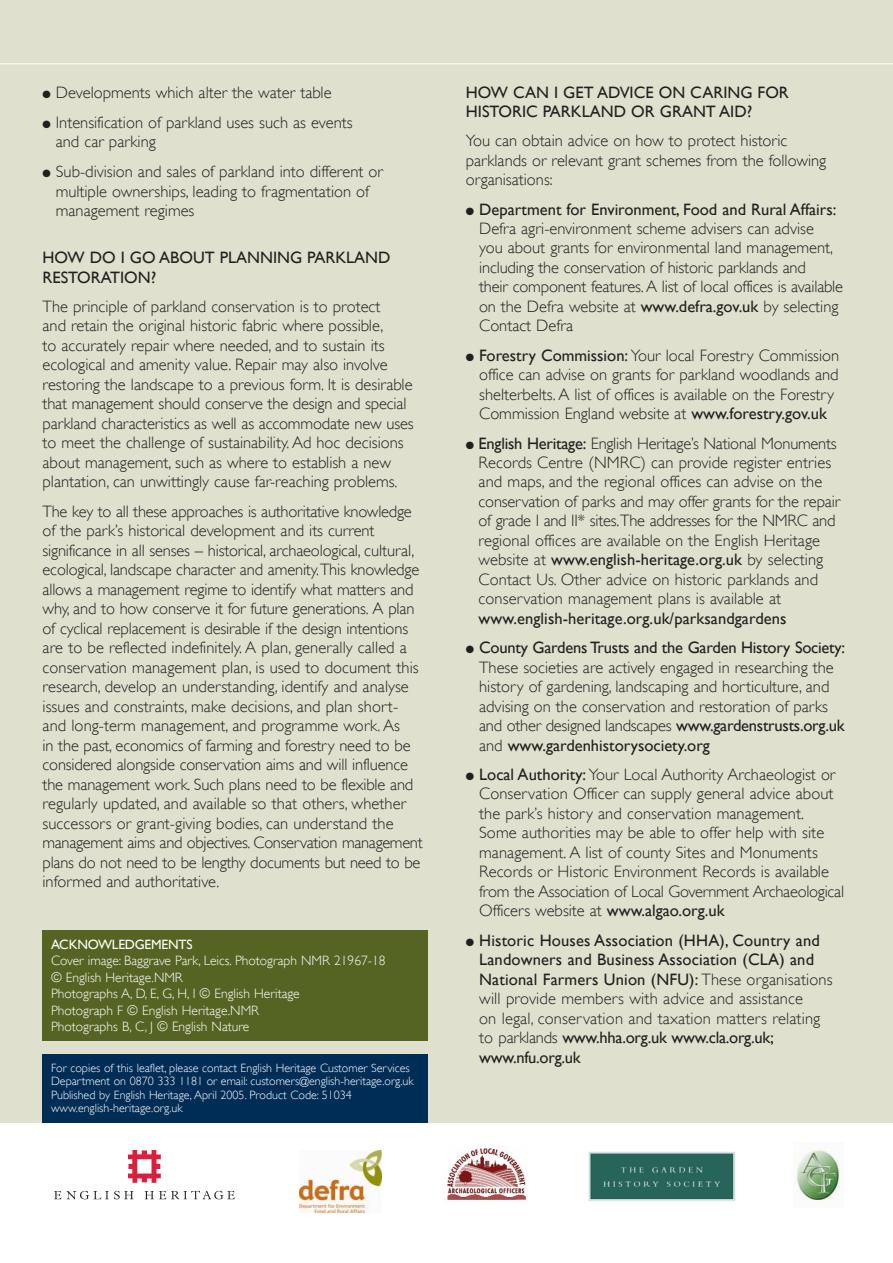
<style>
.page{position:relative;width:893px;height:1263px;background:#fff}
.page>*{position:absolute;margin:0;border:0;box-sizing:border-box;transform-origin:0 0}
.t1{font:300 16.5px/19.5px "Gill Sans";color:#231f20}
.t2{font:16.5px/19.5px "Gill Sans";letter-spacing:.005em;color:#231f20}
.t3{font:300 13.5px/16.5px "Gill Sans";color:#fff}
.t4{font:13.5px "Gill Sans";letter-spacing:-.015em;color:#fff}
.t5{font:300 12px/13.5px "Gill Sans";color:#fff}
.s1{font-weight:400}
.s2{font-weight:300}
</style>
<div class="page">
<div style="left:0;top:0;width:892px;height:1123px;background:#dfe1ce"></div>
<hr style="left:0;top:63px;width:892px;height:1px;background:#fff">
<img style="left:444px;top:1147px;width:82px;height:54px">
<svg style="left:54px;top:1191px;width:79px;height:8px"></svg>
<svg style="left:145px;top:1191px;width:90px;height:8px"></svg>
<svg style="left:128px;top:1150px;width:33px;height:33px"></svg>
<div style="left:43px;top:1055px;width:384px;height:68px;background:#002d56"></div>
<div style="left:43px;top:931px;width:384px;height:110px;background:#566423"></div>
<img style="left:796px;top:1149px;width:44px;height:52px">
<img style="left:299px;top:1150px;width:82px;height:63px">
<img style="left:588px;top:1151px;width:148px;height:50px">
<p class="t1" style="left:43px;top:82px;width:290px">● Developments which alter the water table</p>
<p class="t1" style="left:56px;top:112px;width:298px;text-indent:-13px">● Intensification of parkland uses such as events and car parking</p>
<p class="t1" style="left:56px;top:162px;width:328px;text-indent:-13px">● Sub-division and sales of parkland into different or multiple ownerships, leading to fragmentation of management regimes</p>
<p class="t2" style="left:43px;top:248px;width:349px">HOW DO I GO ABOUT PLANNING PARKLAND<br>RESTORATION?</p>
<p class="t1" style="left:43px;top:297px;width:372px">The principle of parkland conservation is to protect<br>and retain the original historic fabric where possible,<br>to accurately repair where needed, and to sustain its ecological and amenity value. Repair may also involve restoring the landscape to a previous form. It is desirable that management should conserve the design and special parkland characteristics as well as accommodate new uses to meet the challenge of sustainability. Ad hoc decisions about management, such as where to establish a new plantation, can unwittingly cause far-reaching problems.</p>
<p class="t1" style="left:43px;top:502px;width:381px">The key to all these approaches is authoritative knowledge of the park’s historical development and its current significance in all senses – historical, archaeological, cultural, ecological, landscape character and amenity.This knowledge allows a management regime to identify what matters and why, and to how conserve it for future generations. A plan of cyclical replacement is desirable if the design intentions are to be reflected indefinitely. A plan, generally called a conservation management plan, is used to document this research, develop an understanding, identify and analyse issues and constraints, make decisions, and plan short&shy;and long-term management, and programme work. As<br>in the past, economics of farming and forestry need to be considered alongside conservation aims and will influence the management work. Such plans need to be flexible and regularly updated, and available so that others, whether successors or grant-giving bodies, can understand the management aims and objectives. Conservation management plans do not need to be lengthy documents but need to be informed and authoritative.</p>
<p class="t4" style="left:51px;top:936px;width:143px">ACKNOWLEDGEMENTS</p>
<p class="t3" style="left:51px;top:953px;width:336px">Cover image: Baggrave Park, Leics. Photograph NMR 21967-18 © English Heritage.NMR<br>Photographs A, D, E, G, H, I © English Heritage<br>Photograph F © English Heritage.NMR<br>Photographs B, C, J © English Nature</p>
<p class="t5" style="left:51px;top:1061px;width:364px">For copies of this leaflet, please contact English Heritage Customer Services Department on 0870 333 1181 or email: customers@english-heritage.org.uk Published by English Heritage, April 2005. Product Code: 51034 www.english-heritage.org.uk</p>
<p class="t2" style="left:466px;top:82px;width:324px">HOW CAN I GET ADVICE ON CARING FOR<br>HISTORIC PARKLAND OR GRANT AID?</p>
<p class="t1" style="left:466px;top:131px;width:362px">You can obtain advice on how to protect historic parklands or relevant grant schemes from the following organisations:</p>
<p class="t1" style="left:479px;top:199px;width:365px;text-indent:-13px">● <span class="s1">Department for Environment, Food and Rural Affairs:<br></span>Defra agri-environment scheme advisers can advise<br>you about grants for environmental land management, including the conservation of historic parklands and<br>their component features. A list of local offices is available on the Defra website at <span class="s1">www.defra.gov.uk</span> by selecting Contact Defra</p>
<p class="t1" style="left:479px;top:346px;width:361px;text-indent:-13px">● <span class="s1">Forestry Commission:</span> Your local Forestry Commission office can advise on grants for parkland woodlands and shelterbelts. A list of offices is available on the Forestry Commission England website at <span class="s1">www.forestry.gov.uk</span></p>
<p class="t1" style="left:478px;top:433px;width:363px;text-indent:-13px">● <span class="s1">English Heritage:</span> English Heritage’s National Monuments Records Centre (NMRC) can provide register entries and maps, and the regional offices can advise on the conservation of parks and may offer grants for the repair of grade I and II* sites.The addresses for the NMRC and regional offices are available on the English Heritage website at <span class="s1">www.english-heritage.org.uk</span> by selecting Contact Us. Other advice on historic parklands and conservation management plans is available at</p>
<p class="t2" style="left:478px;top:609px;width:309px">www.english-heritage.org.uk/parksandgardens</p>
<p class="t1" style="left:479px;top:638px;width:367px;text-indent:-13px">● <span class="s1">County Gardens Trusts and the Garden History Society:<br></span>These societies are actively engaged in researching the history of gardening, landscaping and horticulture, and advising on the conservation and restoration of parks and other designed landscapes <span class="s1">www.gardenstrusts.org.uk </span>and <span class="s1">www.gardenhistorysociety.org</span></p>
<p class="t1" style="left:479px;top:765px;width:366px;text-indent:-13px">● <span class="s1">Local Authority:</span> Your Local Authority Archaeologist or Conservation Officer can supply general advice about the park’s history and conservation management.<br>Some authorities may be able to offer help with site management. A list of county Sites and Monuments Records or Historic Environment Records is available from the Association of Local Government Archaeological Officers website at <span class="s1">www.algao.org.uk</span></p>
<p class="t2" style="left:479px;top:930px;width:355px;text-indent:-13px">● Historic Houses Association (HHA), Country and Landowners and Business Association (CLA) and National Farmers Union (NFU): <span class="s2">These organisations will provide members with advice and assistance<br>on legal, conservation and taxation matters relating to parklands</span> www.hha.org.uk www.cla.org.uk; www.nfu.org.uk</p>
</div>
